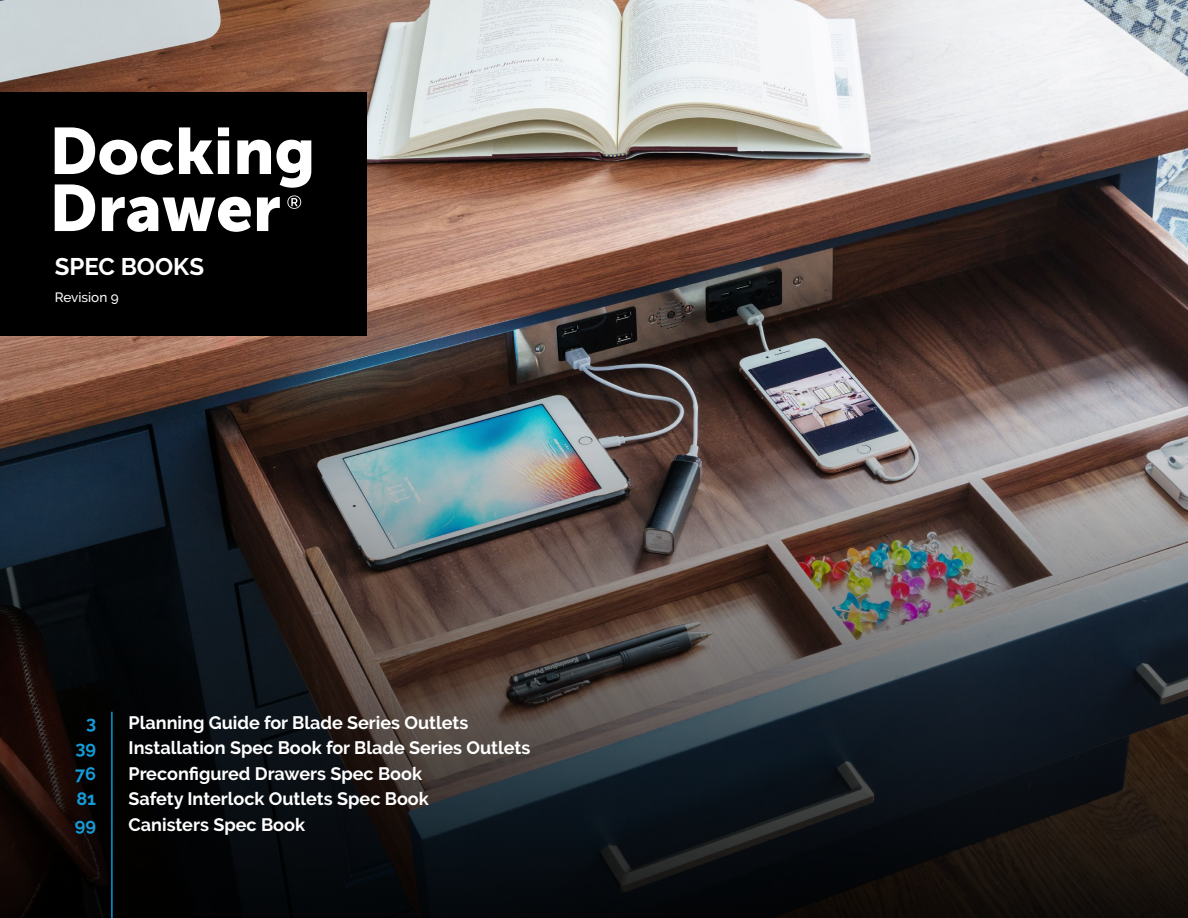
<style>
.page{position:relative;width:1188px;height:918px;background:#fff}
.page>*{position:absolute;margin:0;border:0;box-sizing:border-box;transform-origin:0 0}
.t1{font:700 24px "Raleway";color:#fff}
.t2{font:700 18px/25.5px "Raleway";color:#fff}
.t3{font:700 18px/25.5px "Raleway";color:#159bd7;text-align:justify}
.t4{font:500 13.5px "Raleway";color:#fff}
</style>
<div class="page">
<img style="left:0;top:0;width:1188px;height:336px">
<img style="left:0;top:336px;width:1188px;height:582px">
<div style="left:0;top:92px;width:366px;height:244px;background:#000"></div>
<svg style="left:55px;top:127px;width:256px;height:105px"></svg>
<hr style="left:111px;top:712px;width:2px;height:206px;background:#009ada">
<h1 class="t1" style="left:55px;top:253px;width:151px">SPEC BOOKS</h1>
<p class="t4" style="left:55px;top:290px;width:65px">Revision 9</p>
<p class="t3" style="left:75px;top:710px;width:23px;text-indent:11px">3<br>39<br>76<br>81<br>99</p>
<p class="t2" style="left:129px;top:710px;width:403px">Planning Guide for Blade Series Outlets Installation Spec Book for Blade Series Outlets Preconfigured Drawers Spec Book<br>Safety Interlock Outlets Spec Book<br>Canisters Spec Book</p>
</div>
